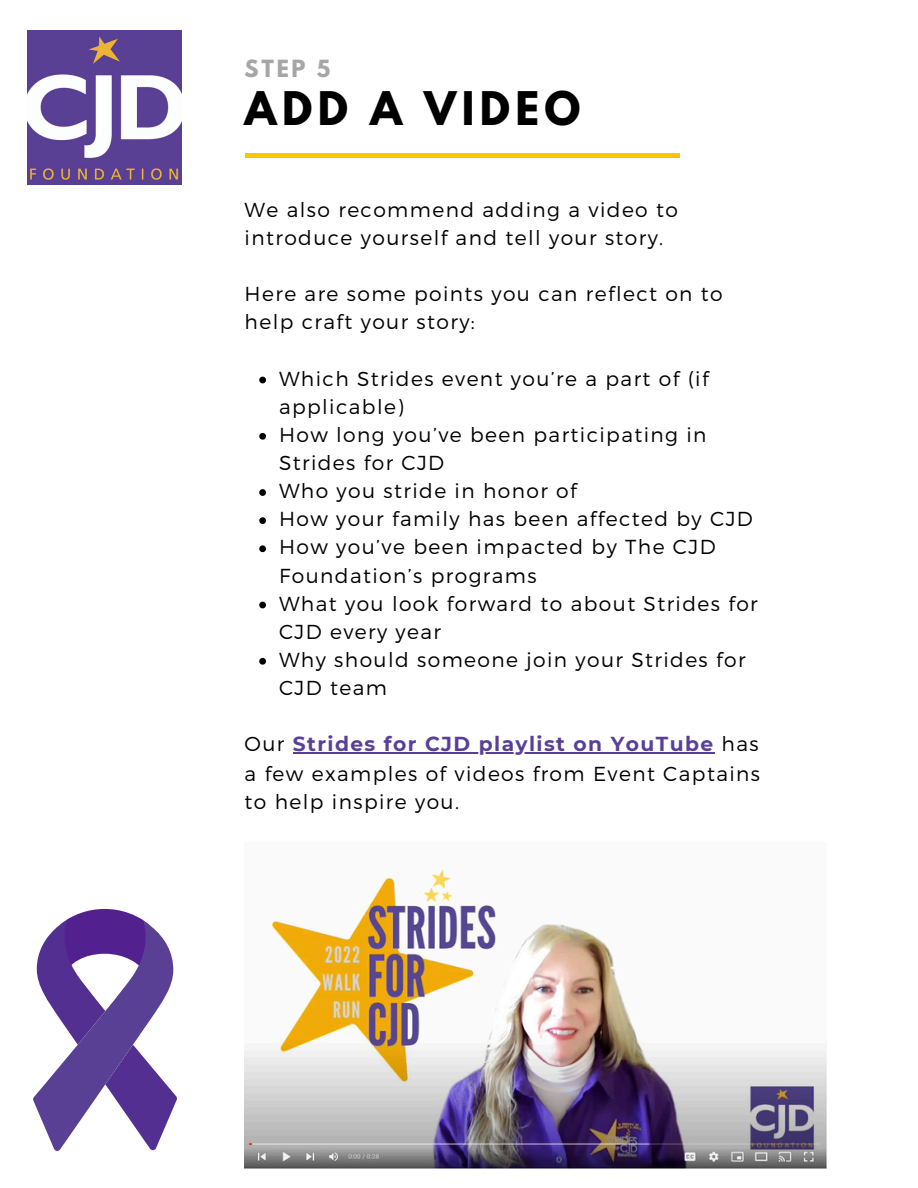
<style>
.page{position:relative;width:918px;height:1188px;background:#fff}
.page>*{position:absolute;margin:0;border:0;box-sizing:border-box;transform-origin:0 0}
.t1{font:700 41.1px "League Spartan";letter-spacing:.13em;color:#000}
.t2{font:700 21px "League Spartan";color:#a6a6a6}
.t3{font:300 20.25px/28.2px "Montserrat";letter-spacing:.07em;color:#000}
.t4{font:700 20.25px "Montserrat";letter-spacing:.07em;color:#593f98}
.s1{font-weight:300;color:#000}
</style>
<div class="page">
<img style="left:28px;top:31px;width:154px;height:154px">
<svg style="left:259px;top:377px;width:7px;height:6px"></svg>
<svg style="left:259px;top:433px;width:7px;height:7px"></svg>
<svg style="left:259px;top:489px;width:7px;height:7px"></svg>
<svg style="left:259px;top:517px;width:7px;height:7px"></svg>
<svg style="left:259px;top:545px;width:7px;height:7px"></svg>
<svg style="left:259px;top:602px;width:7px;height:6px"></svg>
<svg style="left:259px;top:658px;width:7px;height:7px"></svg>
<hr style="left:293px;top:752px;width:422px;height:2px;background:#593f98">
<hr style="left:245px;top:154px;width:435px;height:4px;background:#ffc500">
<svg style="left:33px;top:909px;width:144px;height:242px"></svg>
<img style="left:245px;top:870px;width:581px;height:299px">
<p class="t2" style="left:245px;top:58px;width:87px">STEP 5</p>
<p class="t1" style="left:245px;top:88px;width:337px">ADD A VIDEO</p>
<h1 class="t3" style="left:245px;top:195px;width:435px">We also recommend adding a video to introduce yourself and tell your story.</h1>
<p class="t3" style="left:245px;top:279px;width:480px">Here are some points you can reflect on to help craft your story:</p>
<p class="t3" style="left:279px;top:363px;width:431px">Which Strides event you’re a part of (if applicable)</p>
<p class="t3" style="left:279px;top:420px;width:429px">How long you’ve been participating in<br>Strides for CJD</p>
<p class="t3" style="left:279px;top:476px;width:299px">Who you stride in honor of</p>
<p class="t3" style="left:279px;top:504px;width:475px">How your family has been affected by CJD</p>
<p class="t3" style="left:279px;top:532px;width:438px">How you’ve been impacted by The CJD<br>Foundation’s programs</p>
<p class="t3" style="left:279px;top:588px;width:480px">What you look forward to about Strides for<br>CJD every year</p>
<p class="t3" style="left:279px;top:645px;width:468px">Why should someone join your Strides for<br>CJD team</p>
<p class="t4" style="left:245px;top:732px;width:516px"><span class="s1">Our</span> Strides for CJD playlist on YouTube <span class="s1">has</span></p>
<p class="t3" style="left:245px;top:758px;width:517px">a few examples of videos from Event Captains to help inspire you.</p>
</div>
